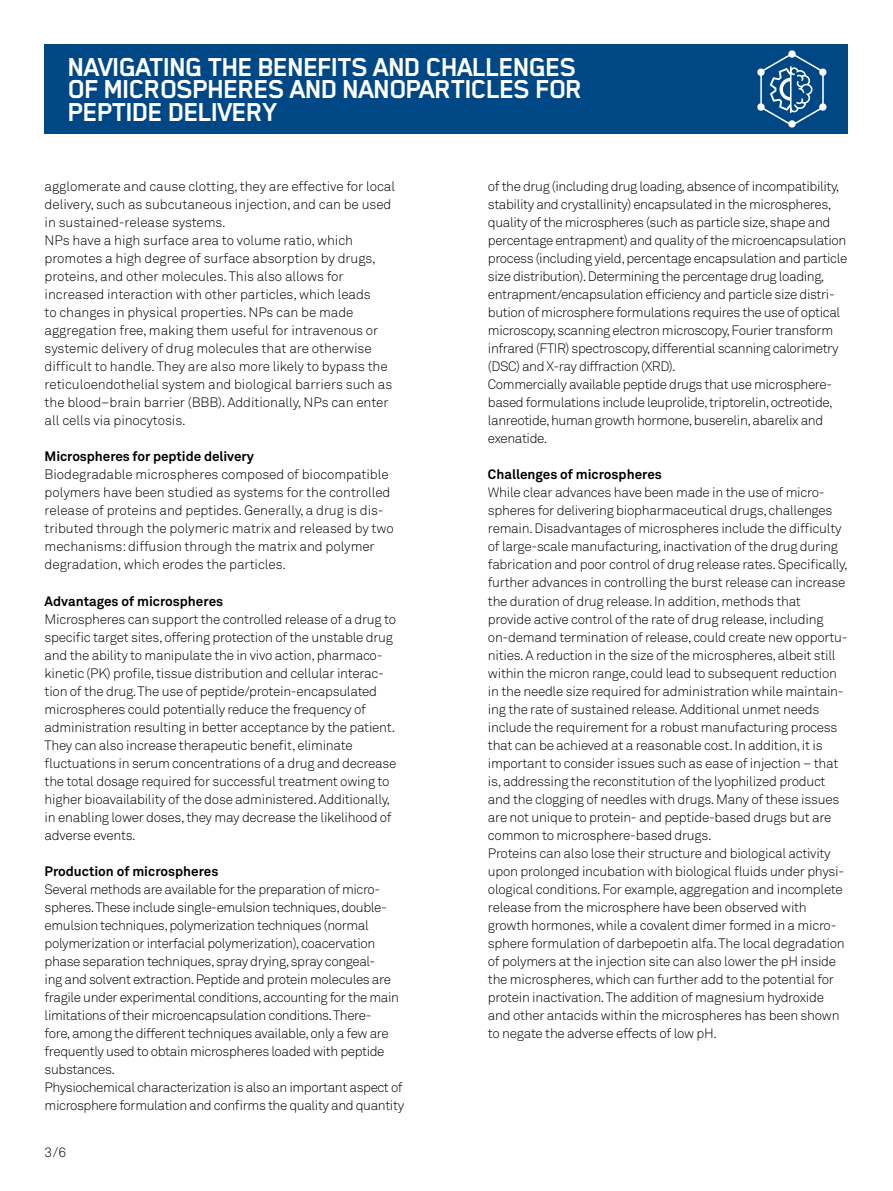
<style>
.page{position:relative;width:893px;height:1191px;background:#fff}
.page>*{position:absolute;margin:0;border:0;box-sizing:border-box;transform-origin:0 0}
.t1{font:700 30px/22.5px "Blender Pro";letter-spacing:-.04em;color:#fff}
.t2{font:300 13.5px/18px "Akkurat Bachem Pro";letter-spacing:-.02em;color:#000}
.t3{font:700 13.5px "Akkurat Bachem Pro";color:#000}
</style>
<div class="page">
<div style="left:45px;top:45px;width:803px;height:89px;background:#004785"></div>
<svg style="left:757px;top:50px;width:69px;height:78px"></svg>
<h1 class="t1" style="left:68px;top:55px;width:516px">NAVIGATING THE BENEFITS AND CHALLENGES<br>OF MICROSPHERES AND NANOPARTICLES FOR<br>PEPTIDE DELIVERY</h1>
<p class="t2" style="left:45px;top:178px;width:352px">agglomerate and cause clotting, they are effective for local delivery, such as subcutaneous injection, and can be used in sustained-release systems.<br>NPs have a high surface area to volume ratio, which promotes a high degree of surface absorption by drugs, proteins, and other molecules. This also allows for increased interaction with other particles, which leads<br>to changes in physical properties. NPs can be made aggregation free, making them useful for intravenous or systemic delivery of drug molecules that are otherwise difficult to handle. They are also more likely to bypass the reticuloendothelial system and biological barriers such as the blood–brain barrier (BBB). Additionally, NPs can enter all cells via pinocytosis.</p>
<p class="t3" style="left:45px;top:448px;width:211px">Microspheres for peptide delivery</p>
<p class="t2" style="left:45px;top:466px;width:351px">Biodegradable microspheres composed of biocompatible polymers have been studied as systems for the controlled release of proteins and peptides. Generally, a drug is dis&shy;tributed through the polymeric matrix and released by two mechanisms: diffusion through the matrix and polymer degradation, which erodes the particles.</p>
<p class="t3" style="left:45px;top:592px;width:180px">Advantages of microspheres</p>
<p class="t2" style="left:45px;top:610px;width:353px">Microspheres can support the controlled release of a drug to specific target sites, offering protection of the unstable drug and the ability to manipulate the in vivo action, pharmaco&shy;kinetic (PK) profile, tissue distribution and cellular interac&shy;tion of the drug. The use of peptide/protein-encapsulated microspheres could potentially reduce the frequency of administration resulting in better acceptance by the patient.<br>They can also increase therapeutic benefit, eliminate fluctuations in serum concentrations of a drug and decrease the total dosage required for successful treatment owing to higher bioavailability of the dose administered. Additionally, in enabling lower doses, they may decrease the likelihood of adverse events.</p>
<p class="t3" style="left:45px;top:862px;width:175px">Production of microspheres</p>
<p class="t2" style="left:45px;top:880px;width:361px">Several methods are available for the preparation of micro&shy;spheres. These include single-emulsion techniques, double&shy;emulsion techniques, polymerization techniques (normal polymerization or interfacial polymerization), coacervation phase separation techniques, spray drying, spray congeal-<br>ing and solvent extraction. Peptide and protein molecules are fragile under experimental conditions, accounting for the main limitations of their microencapsulation conditions. There-<br>fore, among the different techniques available, only a few are frequently used to obtain microspheres loaded with peptide substances.<br>Physiochemical characterization is also an important aspect of microsphere formulation and confirms the quality and quantity</p>
<p class="t2" style="left:45px;top:1143px;width:23px">3/6</p>
<p class="t2" style="left:488px;top:178px;width:361px">of the drug (including drug loading, absence of incompatibility, stability and crystallinity) encapsulated in the microspheres, quality of the microspheres (such as particle size, shape and percentage entrapment) and quality of the microencapsulation process (including yield, percentage encapsulation and particle size distribution). Determining the percentage drug loading, entrapment/encapsulation efficiency and particle size distri&shy;bution of microsphere formulations requires the use of optical microscopy, scanning electron microscopy, Fourier transform infrared (FTIR) spectroscopy, differential scanning calorimetry (DSC) and X-ray diffraction (XRD).<br>Commercially available peptide drugs that use microsphere&shy;based formulations include leuprolide, triptorelin, octreotide, lanreotide, human growth hormone, buserelin, abarelix and exenatide.</p>
<p class="t3" style="left:488px;top:466px;width:176px">Challenges of microspheres</p>
<p class="t2" style="left:488px;top:484px;width:361px">While clear advances have been made in the use of micro&shy;spheres for delivering biopharmaceutical drugs, challenges remain. Disadvantages of microspheres include the difficulty of large-scale manufacturing, inactivation of the drug during fabrication and poor control of drug release rates. Specifically, further advances in controlling the burst release can increase the duration of drug release. In addition, methods that<br>provide active control of the rate of drug release, including on-demand termination of release, could create new opportu&shy;nities. A reduction in the size of the microspheres, albeit still within the micron range, could lead to subsequent reduction in the needle size required for administration while maintain&shy;ing the rate of sustained release. Additional unmet needs include the requirement for a robust manufacturing process that can be achieved at a reasonable cost. In addition, it is important to consider issues such as ease of injection – that is, addressing the reconstitution of the lyophilized product and the clogging of needles with drugs. Many of these issues are not unique to protein- and peptide-based drugs but are common to microsphere-based drugs.<br>Proteins can also lose their structure and biological activity upon prolonged incubation with biological fluids under physi&shy;ological conditions. For example, aggregation and incomplete release from the microsphere have been observed with growth hormones, while a covalent dimer formed in a micro&shy;sphere formulation of darbepoetin alfa. The local degradation of polymers at the injection site can also lower the pH inside the microspheres, which can further add to the potential for protein inactivation. The addition of magnesium hydroxide and other antacids within the microspheres has been shown to negate the adverse effects of low pH.</p>
</div>
